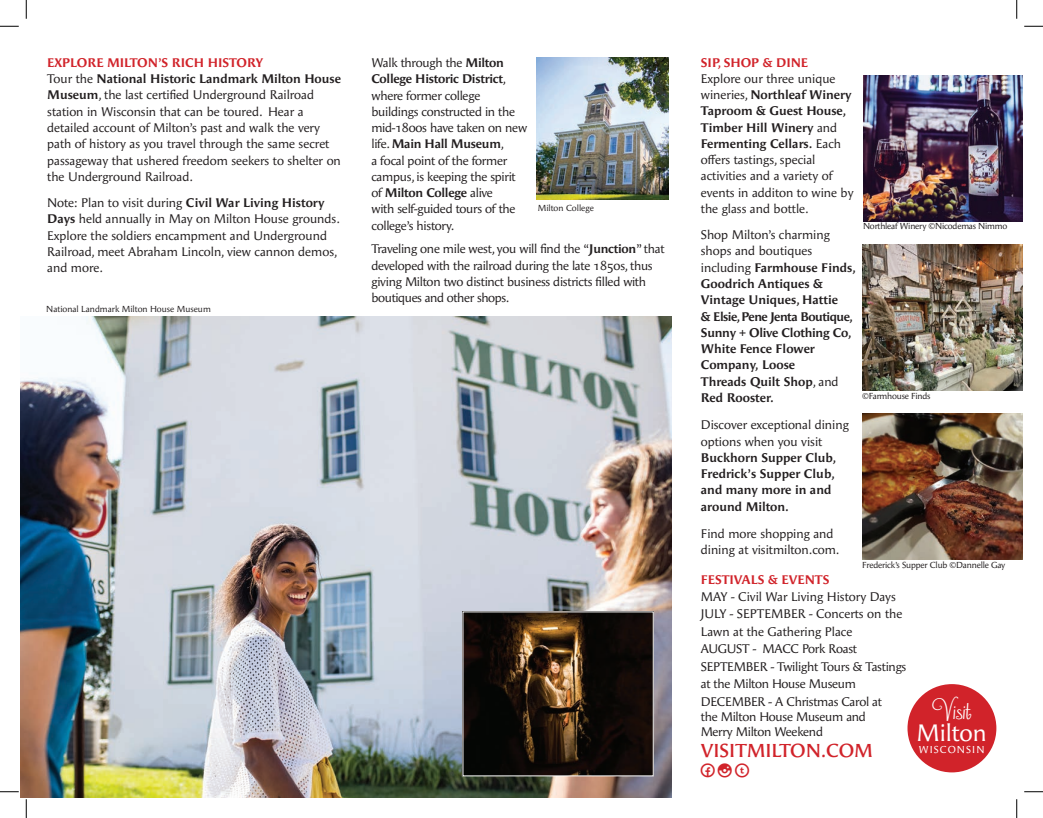
<style>
.page{position:relative;width:1043px;height:818px;background:#fff}
.page>*{position:absolute;margin:0;border:0;box-sizing:border-box;transform-origin:0 0}
.t1{font:26.25px "Frostingfor Breakfast";color:#fff}
.t2{font:23.75px "Angie Sans Std";color:#fff}
.t3{font:600 18.75px "Angie Sans Std";color:#d1232a}
.t4{font:12.5px/16.2px "Angie Sans Std";letter-spacing:-.005em;color:#231f20}
.t5{font:700 12.5px/16.2px "Angie Sans Std";color:#231f20}
.t6{font:700 12.5px "Angie Sans Std";color:#d1232a}
.t7{font:10px "Angie Sans Std";letter-spacing:.11em;color:#fff}
.t8{font:8.75px "Angie Sans Std";letter-spacing:-.02em;color:#231f20}
.t9{font:8.75px "Angie Sans Std";color:#231f20}
.s1{font-weight:700;color:#d1232a}
.s2{font-weight:700}
.s3{font-weight:400}
</style>
<div class="page">
<img style="left:21px;top:317px;width:650px;height:480px">
<img style="left:536px;top:57px;width:133px;height:143px">
<img style="left:863px;top:75px;width:159px;height:146px">
<img style="left:862px;top:245px;width:160px;height:145px">
<img style="left:862px;top:414px;width:160px;height:145px">
<div style="left:907px;top:684px;width:89px;height:88px;background:#d1232a;border-radius:50%"></div>
<img style="left:464px;top:613px;width:187px;height:161px">
<svg style="left:0;top:25px;width:19px;height:2px"></svg>
<svg style="left:1024px;top:25px;width:18px;height:2px"></svg>
<svg style="left:0;top:791px;width:19px;height:1px"></svg>
<svg style="left:1024px;top:791px;width:18px;height:1px"></svg>
<svg style="left:25px;top:0;width:2px;height:19px"></svg>
<svg style="left:25px;top:799px;width:2px;height:19px"></svg>
<svg style="left:1016px;top:0;width:1px;height:19px"></svg>
<svg style="left:1016px;top:799px;width:1px;height:19px"></svg>
<p class="t4" style="left:47px;top:55px;width:295px"><span class="s1">EXPLORE MILTON’S RICH HISTORY<br></span>Tour the <span class="s2">National Historic Landmark Milton House Museum</span>, the last certified Underground Railroad station in Wisconsin that can be toured. Hear a detailed account of Milton’s past and walk the very path of history as you travel through the same secret passageway that ushered freedom seekers to shelter on the Underground Railroad.</p>
<p class="t4" style="left:47px;top:195px;width:294px">Note: Plan to visit during <span class="s2">Civil War Living History Days</span> held annually in May on Milton House grounds.<br>Explore the soldiers encampment and Underground Railroad, meet Abraham Lincoln, view cannon demos, and more.</p>
<p class="t9" style="left:46px;top:304px;width:166px">National Landmark Milton House Museum</p>
<p class="t4" style="left:371px;top:55px;width:157px">Walk through the <span class="s2">Milton<br>College Historic District</span>, where former college buildings constructed in the mid-1800s have taken on new life. <span class="s2">Main Hall Museum</span>,<br>a focal point of the former campus, is keeping the spirit of <span class="s2">Milton College</span> alive<br>with self-guided tours of the college’s history.</p>
<p class="t9" style="left:538px;top:203px;width:58px">Milton College</p>
<p class="t4" style="left:371px;top:241px;width:294px">Traveling one mile west, you will find the “<span class="s2">Junction</span>” that developed with the railroad during the late 1850s, thus giving Milton two distinct business districts filled with boutiques and other shops.</p>
<p class="t6" style="left:701px;top:55px;width:109px">SIP, SHOP &amp; DINE</p>
<p class="t4" style="left:701px;top:71px;width:154px">Explore our three unique wineries, <span class="s2">Northleaf Winery<br>Taproom &amp; Guest House,<br>Timber Hill Winery</span> and<br><span class="s2">Fermenting Cellars.</span> Each offers tastings, special activities and a variety of events in additon to wine by the glass and bottle.</p>
<p class="t5" style="left:701px;top:227px;width:156px"><span class="s3">Shop Milton’s charming shops and boutiques including</span> Farmhouse Finds,<br>Goodrich Antiques &amp;<br>Vintage Uniques, Hattie<br>&amp; Elsie, Pene Jenta Boutique,<br>Sunny + Olive Clothing Co,<br>White Fence Flower<br>Company, Loose<br>Threads Quilt Shop<span class="s3">, and<br></span>Red Rooster.</p>
<p class="t4" style="left:701px;top:417px;width:149px">Discover exceptional dining options when you visit</p>
<p class="t5" style="left:701px;top:449px;width:137px">Buckhorn Supper Club,<br>Fredrick’s Supper Club, and many more in and around Milton.</p>
<p class="t4" style="left:701px;top:526px;width:140px">Find more shopping and dining at visitmilton.com.</p>
<p class="t8" style="left:863px;top:221px;width:146px">Northleaf Winery ©Nicodemas Nimmo</p>
<p class="t8" style="left:862px;top:391px;width:70px">©Farmhouse Finds</p>
<p class="t8" style="left:862px;top:559px;width:144px">Frederick’s Supper Club ©Dannelle Gay</p>
<p class="t6" style="left:701px;top:573px;width:130px">FESTIVALS &amp; EVENTS</p>
<p class="t4" style="left:701px;top:588px;width:207px;line-height:17.5px">MAY - Civil War Living History Days<br>JULY - SEPTEMBER - Concerts on the<br>Lawn at the Gathering Place<br>AUGUST - MACC Pork Roast<br>SEPTEMBER - Twilight Tours &amp; Tastings at the Milton House Museum<br>DECEMBER - A Christmas Carol at</p>
<p class="t4" style="left:701px;top:709px;width:166px;line-height:15px">the Milton House Museum and<br>Merry Milton Weekend</p>
<h3 class="t3" style="left:701px;top:740px;width:173px">VISITMILTON.COM</h3>
<h1 class="t1" style="left:932px;top:690px;width:41px">Visit</h1>
<h2 class="t2" style="left:916px;top:719px;width:72px">Milton</h2>
<p class="t7" style="left:918px;top:743px;width:67px">WISCONSIN</p>
</div>
